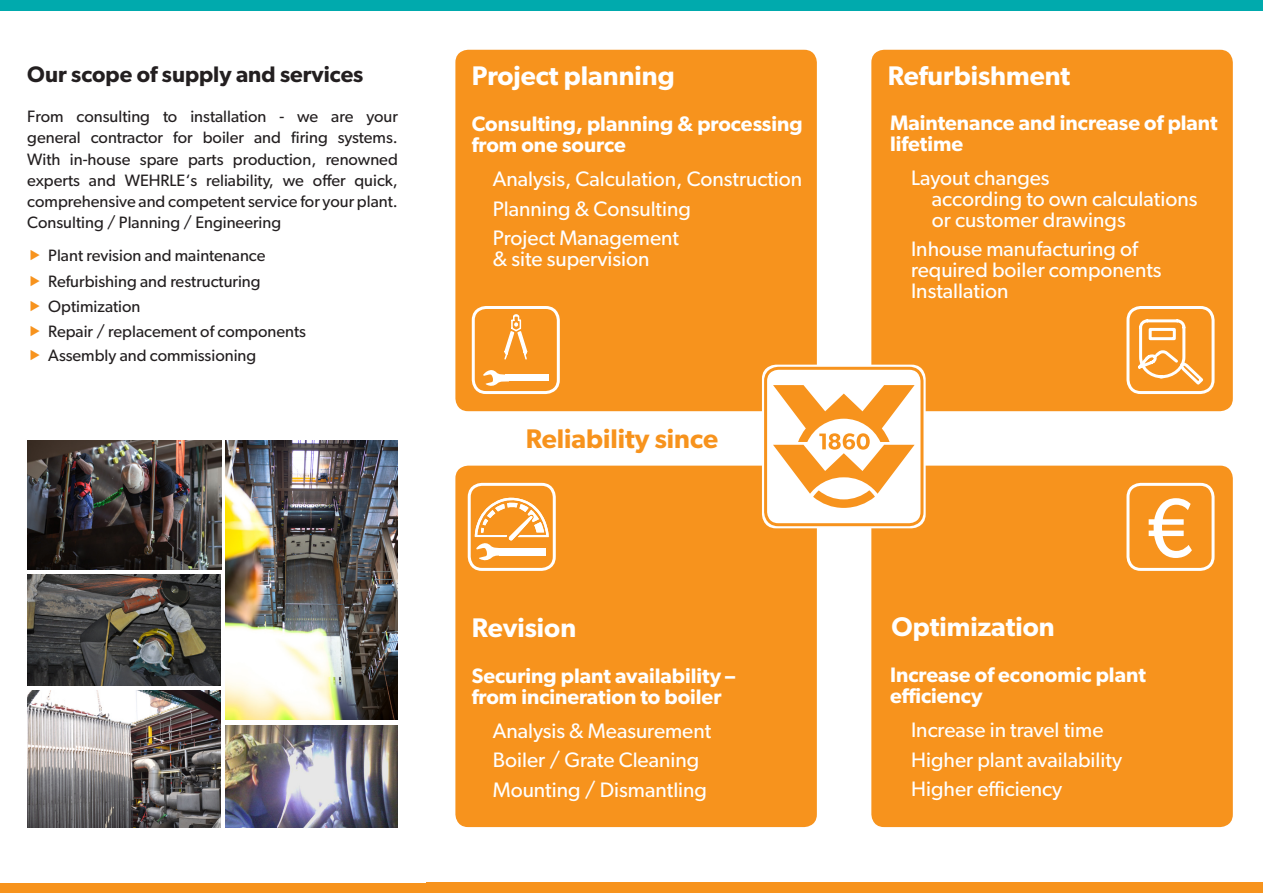
<style>
.page{position:relative;width:1263px;height:893px;background:#fff}
.page>*{position:absolute;margin:0;border:0;box-sizing:border-box;transform-origin:0 0}
.t1{font:84px "Gibson";color:#fff}
.t2{font:600 27px "Gibson";color:#fff}
.t3{font:600 27px "Gibson";color:#f7931d}
.t4{font:600 22.5px "Gibson";color:#231f20}
.t5{font:21px/29.5px "Gibson";color:#fff}
.t6{font:600 21px/21px "Gibson";color:#fff}
.t7{font:16.5px/21px "Gibson";color:#231f20;text-align:justify}
</style>
<div class="page">
<div style="left:0;top:0;width:1263px;height:10px;background:#00aaad"></div>
<div style="left:0;top:882px;width:1263px;height:11px;background:#f7931d"></div>
<img style="left:27px;top:440px;width:194px;height:129px">
<img style="left:27px;top:690px;width:194px;height:137px">
<img style="left:27px;top:574px;width:194px;height:111px">
<img style="left:226px;top:440px;width:171px;height:280px">
<img style="left:226px;top:726px;width:172px;height:101px">
<div style="left:455px;top:50px;width:362px;height:361px;background:#f7931d;border-radius:13px"></div>
<div style="left:455px;top:466px;width:362px;height:361px;background:#f7931d;border-radius:13px"></div>
<div style="left:871px;top:466px;width:362px;height:361px;background:#f7931d;border-radius:13px"></div>
<div style="left:871px;top:50px;width:362px;height:361px;background:#f7931d;border-radius:13px"></div>
<div style="left:762px;top:365px;width:164px;height:163px;border:3px solid #fff;border-radius:13px"></div>
<div style="left:766px;top:368px;width:156px;height:157px;background:#fff;border-radius:13px"></div>
<div style="left:764px;top:367px;width:159px;height:159px;border:3px solid #f7931d;border-radius:13px"></div>
<svg style="left:773px;top:385px;width:141px;height:123px"></svg>
<svg style="left:504px;top:314px;width:24px;height:46px"></svg>
<svg style="left:483px;top:370px;width:26px;height:16px"></svg>
<div style="left:505px;top:375px;width:43px;height:6px;background:#fff"></div>
<div style="left:472px;top:306px;width:88px;height:88px;border:3px solid #fff;border-radius:13px"></div>
<svg style="left:475px;top:497px;width:74px;height:64px"></svg>
<div style="left:499px;top:548px;width:47px;height:7px;background:#fff"></div>
<div style="left:468px;top:483px;width:88px;height:88px;border:3px solid #fff;border-radius:13px"></div>
<svg style="left:1138px;top:319px;width:66px;height:66px"></svg>
<div style="left:1126px;top:306px;width:88px;height:88px;border:3px solid #fff;border-radius:13px"></div>
<div style="left:1126px;top:483px;width:88px;height:88px;border:3px solid #fff;border-radius:13px"></div>
<h3 class="t4" style="left:27px;top:61px;width:338px">Our scope of supply and services</h3>
<p class="t7" style="left:27px;top:106px;width:372px">From consulting to installation - we are your general contractor for boiler and firing systems.<br>With in-house spare parts production, renowned experts and WEHRLE‘s reliability, we offer quick, comprehensive and competent service for your plant.<br>Consulting / Planning / Engineering</p>
<p class="t7" style="left:48px;top:243px;width:259px;line-height:24.9px;text-align:left">Plant revision and maintenance<br>Refurbishing and restructuring<br>Optimization<br>Repair / replacement of components<br>Assembly and commissioning</p>
<h2 class="t2" style="left:472px;top:60px;width:204px">Project planning</h2>
<p class="t6" style="left:472px;top:113px;width:332px">Consulting, planning &amp; processing from one source</p>
<p class="t5" style="left:493px;top:164px;width:311px">Analysis, Calculation, Construction<br>Planning &amp; Consulting<br>Project Management</p>
<p class="t5" style="left:493px;top:244px;width:158px">&amp; site supervision</p>
<h2 class="t3" style="left:526px;top:423px;width:194px">Reliability since</h2>
<h2 class="t2" style="left:888px;top:60px;width:184px">Refurbishment</h2>
<p class="t6" style="left:890px;top:112px;width:329px">Maintenance and increase of plant lifetime</p>
<p class="t5" style="left:932px;top:167px;width:267px;line-height:21px;text-indent:-21px">Layout changes<br>according to own calculations or customer drawings</p>
<p class="t5" style="left:911px;top:238px;width:252px;line-height:21px">Inhouse manufacturing of required boiler components<br>Installation</p>
<h1 class="t1" style="left:1146px;top:477px;width:51px">€</h1>
<h2 class="t2" style="left:472px;top:612px;width:106px">Revision</h2>
<h2 class="t2" style="left:892px;top:611px;width:164px">Optimization</h2>
<p class="t6" style="left:472px;top:665px;width:265px">Securing plant availability – from incineration to boiler</p>
<p class="t5" style="left:493px;top:715px;width:220px">Analysis &amp; Measurement<br>Boiler / Grate Cleaning<br>Mounting / Dismantling</p>
<p class="t6" style="left:890px;top:664px;width:257px">Increase of economic plant efficiency</p>
<p class="t5" style="left:911px;top:715px;width:212px">Increase in travel time<br>Higher plant availability<br>Higher efficiency</p>
</div>
